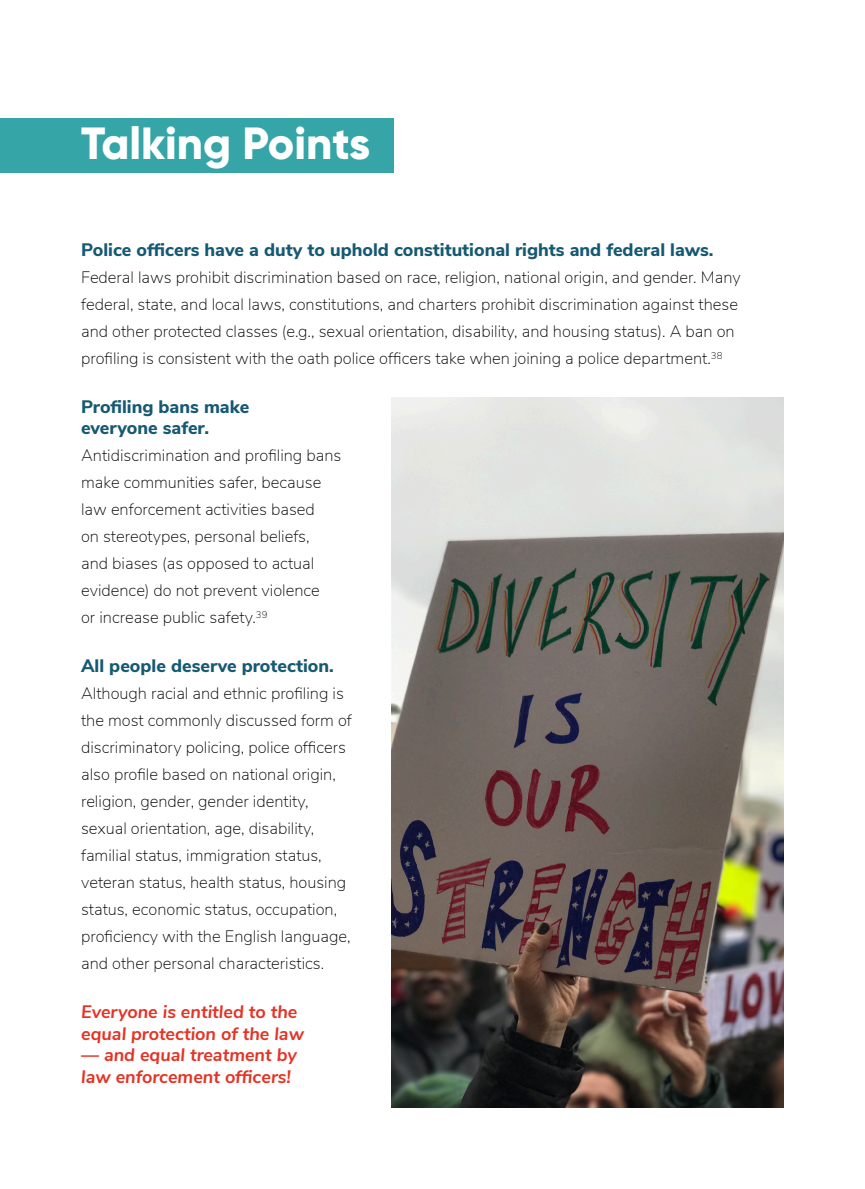
<style>
.page{position:relative;width:865px;height:1189px;background:#fff}
.page>*{position:absolute;margin:0;border:0;box-sizing:border-box;transform-origin:0 0}
.Sub_Title_Striped{font:800 45px "Gilroy";color:#fff}
.Sub_Recommendation{font:800 18px/21.6px "Nunito Sans";color:#165972}
.Sub_Recommendation-2{font:italic 700 18px/21.6px "Nunito Sans";color:#e53325}
.Body_Copy{font:200 16.5px/27px "Nunito Sans";color:#000}
</style>
<div class="page">
<div style="left:0;top:119px;width:394px;height:54px;background:#35a5a7"></div>
<img style="left:392px;top:397px;width:391px;height:710px">
<p class="Sub_Title_Striped" style="left:81px;top:115px;width:290px">Talking Points</p>
<p class="Sub_Recommendation" style="left:81px;top:238px;width:633px">Police officers have a duty to uphold constitutional rights and federal laws.</p>
<p class="Body_Copy" style="left:81px;top:263px;width:660px">Federal laws prohibit discrimination based on race, religion, national origin, and gender. Many federal, state, and local laws, constitutions, and charters prohibit discrimination against these and other protected classes (e.g., sexual orientation, disability, and housing status). A ban on profiling is consistent with the oath police officers take when joining a police department.<sup>38</sup></p>
<p class="Sub_Recommendation" style="left:81px;top:394px;width:170px">Profiling bans make everyone safer.</p>
<p class="Body_Copy" style="left:81px;top:441px;width:261px">Antidiscrimination and profiling bans make communities safer, because law enforcement activities based<br>on stereotypes, personal beliefs,<br>and biases (as opposed to actual evidence) do not prevent violence<br>or increase public safety.<sup>39</sup></p>
<p class="Sub_Recommendation" style="left:81px;top:654px;width:254px">All people deserve protection.</p>
<p class="Body_Copy" style="left:81px;top:679px;width:272px">Although racial and ethnic profiling is the most commonly discussed form of discriminatory policing, police officers also profile based on national origin, religion, gender, gender identity, sexual orientation, age, disability, familial status, immigration status, veteran status, health status, housing status, economic status, occupation, proficiency with the English language, and other personal characteristics.</p>
<p class="Sub_Recommendation-2" style="left:81px;top:999px;width:224px">Everyone is entitled to the equal protection of the law</p>
<p class="Sub_Recommendation-2" style="left:81px;top:1042px;width:217px">— and equal treatment by law enforcement officers!</p>
</div>
